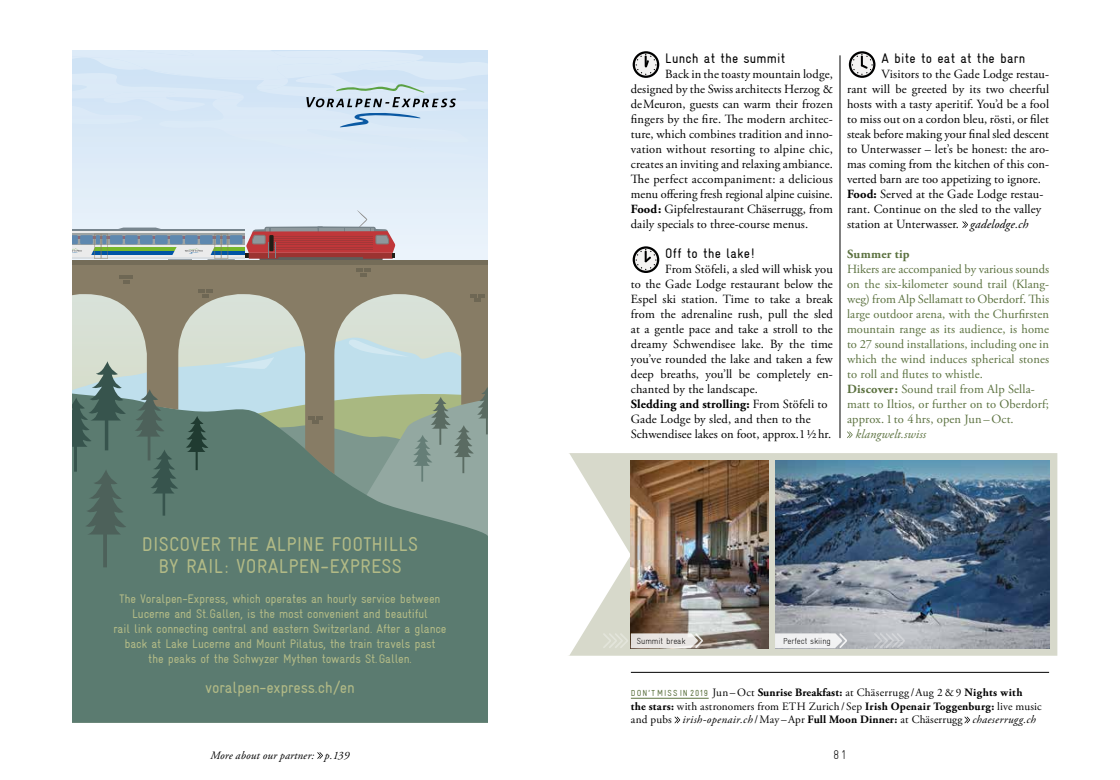
<style>
.page{position:relative;width:1120px;height:780px;background:#fff}
.page>*{position:absolute;margin:0;border:0;box-sizing:border-box;transform-origin:0 0}
.t1{font:condensed 20px/22.5px "Gravur";letter-spacing:.01em;color:#b2ba86;text-align:center}
.t2{font:condensed 16.25px "Gravur";letter-spacing:-.01em;color:#b2ba86}
.t3{font:condensed 13.75px "Gravur";letter-spacing:.02em;color:#000}
.t4{font:12.5px/15px "Adobe Garamond Pro";letter-spacing:.01em;color:#000}
.t5{font:12.5px/15px "Adobe Garamond Pro";letter-spacing:.005em;color:#5c7240}
.t6{font:condensed 12.5px/15px "Gravur";letter-spacing:-.01em;color:#b2ba86;text-align:center}
.t7{font:italic 12.5px "Adobe Garamond Pro";letter-spacing:.01em;color:#5c7240}
.t8{font:700 12.5px "Adobe Garamond Pro";letter-spacing:.02em;color:#5c7240}
.t9{font:300 condensed 12.5px "Gravur";color:#000}
.t10{font:11.25px/13.8px "Adobe Garamond Pro";letter-spacing:.015em;color:#000}
.t11{font:italic 11.25px "Adobe Garamond Pro";letter-spacing:.01em;color:#000}
.t12{font:300 condensed 8.75px "Gravur";letter-spacing:-.01em;color:#000}
.s1{font-weight:700}
.s2{font-style:italic}
.s3{font-family:"Gravur";font-stretch:condensed;font-size:8.75px;color:#5c7240}
</style>
<div class="page">
<div style="left:568px;top:453px;width:489px;height:202px;background:#d7d9cb"></div>
<hr style="left:840px;top:55px;width:1px;height:383px;background:#000">
<svg style="left:632px;top:51px;width:27px;height:27px"></svg>
<svg style="left:635px;top:53px;width:22px;height:23px"></svg>
<svg style="left:635px;top:54px;width:21px;height:21px"></svg>
<svg style="left:632px;top:246px;width:27px;height:27px"></svg>
<svg style="left:635px;top:248px;width:22px;height:23px"></svg>
<svg style="left:635px;top:249px;width:21px;height:21px"></svg>
<svg style="left:849px;top:51px;width:26px;height:27px"></svg>
<svg style="left:851px;top:53px;width:22px;height:23px"></svg>
<svg style="left:852px;top:54px;width:20px;height:21px"></svg>
<svg style="left:962px;top:221px;width:6px;height:7px"></svg>
<svg style="left:847px;top:431px;width:5px;height:7px"></svg>
<hr style="left:631px;top:672px;width:418px;height:1px;background:#000">
<hr style="left:631px;top:698px;width:78px;height:1px;background:#5c7240">
<svg style="left:674px;top:716px;width:6px;height:7px"></svg>
<svg style="left:964px;top:716px;width:6px;height:7px"></svg>
<img style="left:775px;top:460px;width:274px;height:188px">
<svg style="left:775px;top:633px;width:72px;height:15px"></svg>
<svg style="left:874px;top:633px;width:31px;height:15px"></svg>
<img style="left:703px;top:460px;width:65px;height:188px">
<img style="left:568px;top:453px;width:135px;height:202px">
<div style="left:72px;top:51px;width:416px;height:557px;background:#e0ecf8"></div>
<div style="left:72px;top:530px;width:416px;height:192px;background:#5b7b70"></div>
<svg style="left:72px;top:530px;width:54px;height:37px"></svg>
<svg style="left:72px;top:264px;width:416px;height:266px"></svg>
<svg style="left:119px;top:275px;width:14px;height:8px"></svg>
<svg style="left:198px;top:289px;width:15px;height:9px"></svg>
<svg style="left:356px;top:268px;width:15px;height:8px"></svg>
<svg style="left:470px;top:294px;width:14px;height:8px"></svg>
<svg style="left:236px;top:382px;width:252px;height:131px"></svg>
<svg style="left:135px;top:389px;width:43px;height:126px"></svg>
<div style="left:215px;top:257px;width:12px;height:6px;background:#99a3aa"></div>
<hr style="left:168px;top:258px;width:24px;height:2px;background:#99a3aa">
<div style="left:207px;top:256px;width:8px;height:8px;background:#99a3aa;border-radius:50%"></div>
<div style="left:227px;top:256px;width:8px;height:8px;background:#99a3aa;border-radius:50%"></div>
<hr style="left:48px;top:229px;width:196px;height:3px;background:#77858e">
<div style="left:48px;top:231px;width:196px;height:28px;background:#ebebeb"></div>
<hr style="left:48px;top:257px;width:196px;height:2px;background:#c7d1da">
<hr style="left:48px;top:247px;width:196px;height:3px;background:#77b72b">
<hr style="left:48px;top:251px;width:196px;height:4px;background:#0054a4">
<svg style="left:223px;top:234px;width:21px;height:11px"></svg>
<div style="left:230px;top:235px;width:12px;height:9px;background:#5e88af"></div>
<div style="left:215px;top:234px;width:6px;height:25px;border:1px solid #877c65"></div>
<div style="left:221px;top:234px;width:7px;height:25px;border:1px solid #877c65"></div>
<div style="left:222px;top:235px;width:5px;height:9px;background:#5e88af"></div>
<svg style="left:72px;top:227px;width:148px;height:28px"></svg>
<div style="left:294px;top:255px;width:55px;height:7px;background:#605d5a"></div>
<div style="left:269px;top:254px;width:17px;height:9px;background:#605d5a"></div>
<div style="left:259px;top:253px;width:11px;height:11px;background:#605d5a;border-radius:50%"></div>
<div style="left:286px;top:253px;width:10px;height:11px;background:#605d5a;border-radius:50%"></div>
<div style="left:355px;top:254px;width:17px;height:9px;background:#605d5a"></div>
<div style="left:345px;top:253px;width:11px;height:11px;background:#605d5a;border-radius:50%"></div>
<div style="left:372px;top:253px;width:11px;height:11px;background:#605d5a;border-radius:50%"></div>
<hr style="left:71px;top:260px;width:422px;height:4px;background:#746c58">
<div style="left:0;top:0;width:72px;height:723px;background:#fff"></div>
<svg style="left:246px;top:210px;width:149px;height:49px"></svg>
<svg style="left:72px;top:50px;width:416px;height:78px"></svg>
<svg style="left:317px;top:752px;width:6px;height:6px"></svg>
<h1 class="t1" style="left:142px;top:532px;width:277px">DISCOVER THE ALPINE FOOTHILLS<br>BY RAIL: VORALPEN-EXPRESS</h1>
<p class="t6" style="left:113px;top:591px;width:335px">The Voralpen-Express, which operates an hourly service between Lucerne and St.Gallen, is the most convenient and beautiful<br>rail link connecting central and eastern Switzerland. After a glance back at Lake Lucerne and Mount Pilatus, the train travels past<br>the peaks of the Schwyzer Mythen towards St.Gallen.</p>
<h2 class="t2" style="left:205px;top:678px;width:151px">voralpen-express.ch/en</h2>
<p class="t11" style="left:210px;top:748px;width:140px">More about our partner: p.139</p>
<p class="t3" style="left:665px;top:50px;width:121px">Lunch at the summit</p>
<p class="t4" style="left:631px;top:67px;width:203px;text-align:justify;text-indent:34px">Back in the toasty mountain lodge, designed by the Swiss architects Herzog &amp; deMeuron, guests can warm their frozen fingers by the fire. The modern architec&shy;ture, which combines tradition and inno&shy;vation without resorting to alpine chic, creates an inviting and relaxing ambiance.<br>The perfect accompaniment: a delicious menu offering fresh regional alpine cuisine.<br><span class="s1">Food:</span> Gipfelrestaurant Chäserrugg, from daily specials to three-course menus.</p>
<p class="t3" style="left:665px;top:245px;width:91px">Off to the lake!</p>
<p class="t4" style="left:631px;top:262px;width:203px;text-indent:34px">From Stöfeli, a sled will whisk you to the Gade Lodge restaurant below the Espel ski station. Time to take a break from the adrenaline rush, pull the sled at a gentle pace and take a stroll to the dreamy Schwendisee lake. By the time you’ve rounded the lake and taken a few deep breaths, you’ll be completely en&shy;chanted by the landscape.<br><span class="s1">Sledding and strolling:</span> From Stöfeli to Gade Lodge by sled, and then to the Schwendisee lakes on foot, approx.1½hr.</p>
<p class="t3" style="left:881px;top:50px;width:145px">A bite to eat at the barn</p>
<p class="t4" style="left:847px;top:67px;width:203px;text-indent:34px">Visitors to the Gade Lodge restau&shy;rant will be greeted by its two cheerful hosts with a tasty aperitif. You’d be a fool to miss out on a cordon bleu, rösti, or filet steak before making your final sled descent to Unterwasser – let’s be honest: the aro&shy;mas coming from the kitchen of this con&shy;verted barn are too appetizing to ignore.<br><span class="s1">Food:</span> Served at the Gade Lodge restau&shy;rant. Continue on the sled to the valley station at Unterwasser. <span class="s2">gadelodge.ch</span></p>
<p class="t8" style="left:847px;top:247px;width:64px">Summer tip</p>
<p class="t5" style="left:847px;top:262px;width:203px">Hikers are accompanied by various sounds on the six-kilometer sound trail (Klang&shy;weg) from Alp Sellamatt to Oberdorf. This large outdoor arena, with the Churfirsten mountain range as its audience, is home to 27 sound installations, including one in which the wind induces spherical stones to roll and flutes to whistle.<br><span class="s1">Discover:</span> Sound trail from Alp Sella&shy;matt to Iltios, or further on to Oberdorf; approx. 1 to 4 hrs, open Jun –Oct.</p>
<p class="t7" style="left:855px;top:426px;width:72px">klangwelt.swiss</p>
<p class="t12" style="left:637px;top:635px;width:50px">Summit break</p>
<p class="t12" style="left:783px;top:635px;width:49px">Perfect skiing</p>
<p class="t10" style="left:631px;top:685px;width:412px"><span class="s3">DON’ T MISS IN 2019</span> Jun –Oct <span class="s1">Sunrise Breakfast:</span> at Chäserrugg /Aug 2 &amp; 9 <span class="s1">Nights with<br>the stars:</span> with astronomers from ETH Zurich / Sep <span class="s1">Irish Openair Toggenburg:</span> live music and pubs <span class="s2">irish-openair.ch</span> /May –Apr <span class="s1">Full Moon Dinner:</span> at Chäserrugg <span class="s2">chaeserrugg.ch</span></p>
<p class="t9" style="left:833px;top:747px;width:15px">81</p>
</div>
